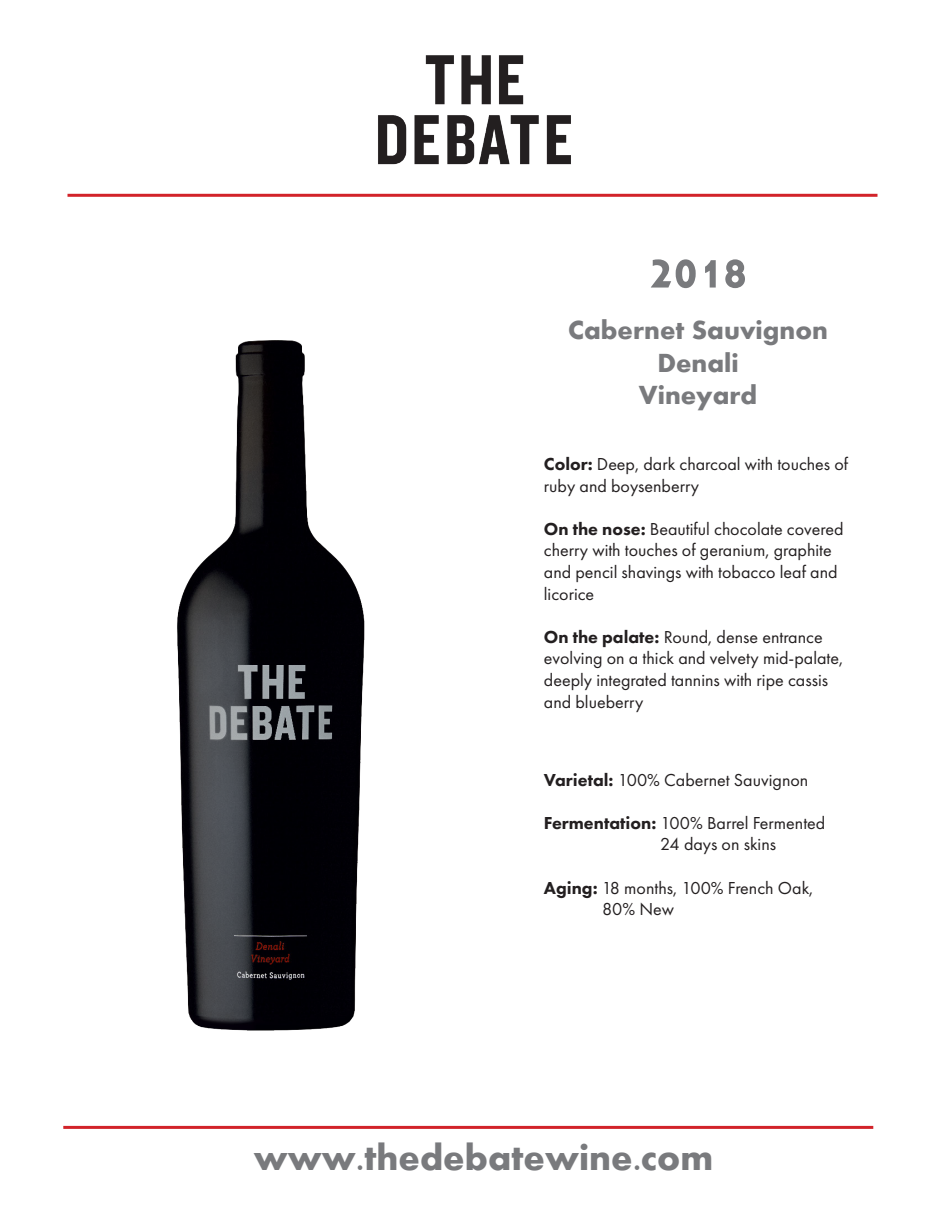
<style>
.page{position:relative;width:945px;height:1215px;background:#fff}
.page>*{position:absolute;margin:0;border:0;box-sizing:border-box;transform-origin:0 0}
.t1{font:700 60px "Aharoni";color:#797a7d}
.t2{font:700 37.5px "Aharoni";color:#797a7d}
.t3{font:700 27px/32.4px "Aharoni";color:#797a7d;text-align:center}
.t4{font:18px/21.6px "Futura PT";color:#231f20}
.s1{font-weight:800}
</style>
<div class="page">
<hr style="left:68px;top:194px;width:810px;height:3px;background:#d2232a">
<hr style="left:63px;top:1126px;width:810px;height:3px;background:#d2232a">
<img style="left:177px;top:340px;width:188px;height:691px">
<img style="left:378px;top:55px;width:193px;height:110px">
<h1 class="t1" style="left:648px;top:243px;width:101px">2018</h1>
<h3 class="t3" style="left:568px;top:317px;width:261px">Cabernet Sauvignon<br>Denali<br>Vineyard</h3>
<p class="t4" style="left:544px;top:453px;width:306px"><span class="s1">Color:</span> Deep, dark charcoal with touches of ruby and boysenberry</p>
<p class="t4" style="left:544px;top:518px;width:301px"><span class="s1">On the nose:</span> Beautiful chocolate covered cherry with touches of geranium, graphite and pencil shavings with tobacco leaf and licorice</p>
<p class="t4" style="left:544px;top:626px;width:301px"><span class="s1">On the palate:</span> Round, dense entrance evolving on a thick and velvety mid-palate, deeply integrated tannins with ripe cassis and blueberry</p>
<p class="t4" style="left:544px;top:769px;width:266px"><span class="s1">Varietal:</span> 100% Cabernet Sauvignon</p>
<p class="t4" style="left:660px;top:812px;width:167px;text-indent:-116px"><span class="s1">Fermentation:</span> 100% Barrel Fermented<br>24 days on skins</p>
<p class="t4" style="left:602px;top:877px;width:213px;text-indent:-58px"><span class="s1">Aging:</span> 18 months, 100% French Oak,<br>80% New</p>
<h2 class="t2" style="left:254px;top:1142px;width:461px">www.thedebatewine.com</h2>
</div>
